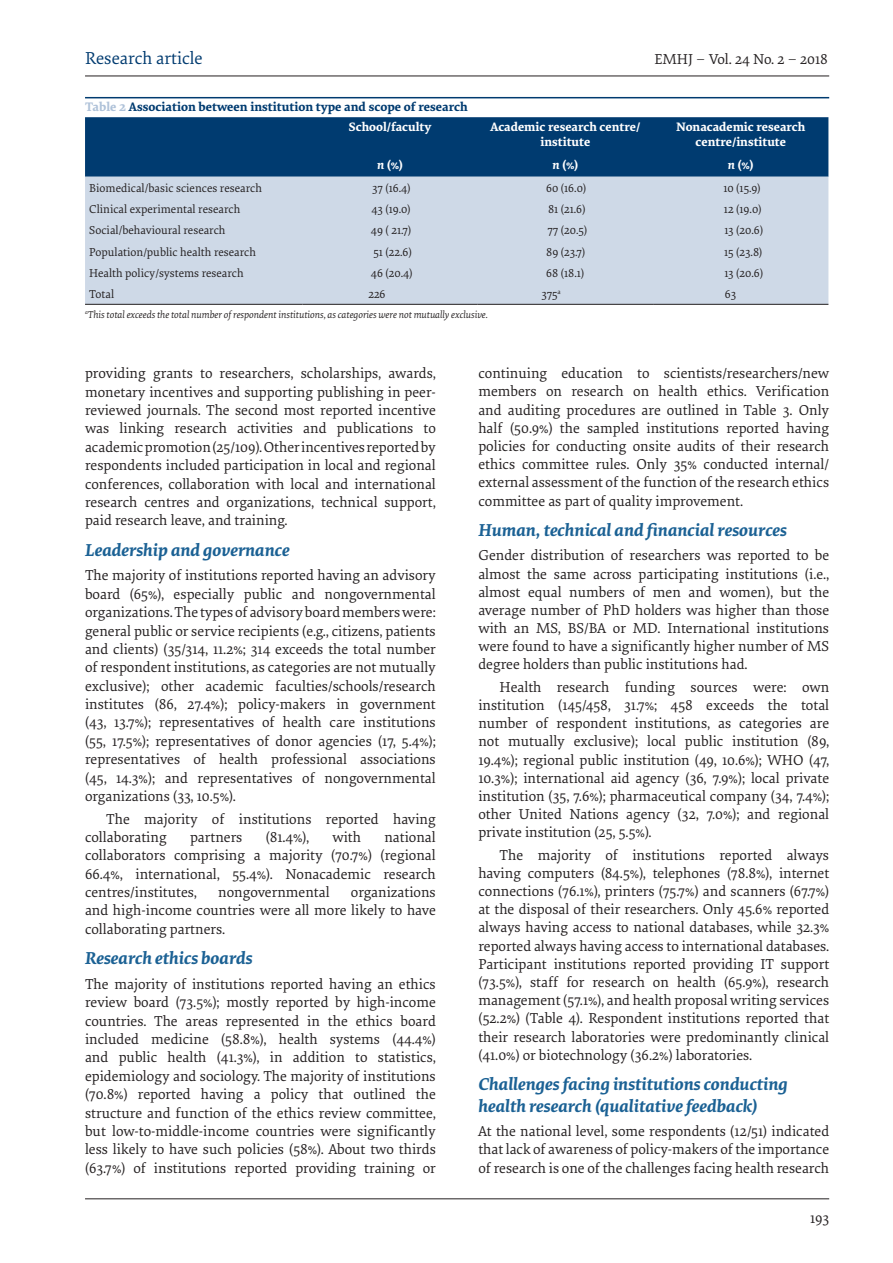
<style>
.page{position:relative;width:893px;height:1263px;background:#fff}
.page>*{position:absolute;margin:0;border:0;box-sizing:border-box;transform-origin:0 0}
.t1{font:italic 700 18px/21.8px "Elena";color:#1b6194}
.t2{font:18px "Elena";color:#003b70}
.Body_1{font:15px/18.3px "Elena";color:#231f20;text-align:justify}
.Body{font:15px/18.1px "Elena";color:#231f20;text-align:justify}
.tabletit{font:700 12.9px "Elena";color:#003b70}
.tabletxt1{font:700 12.75px/15px "Elena";color:#fff;text-align:center}
.tabletxt{font:12px "Elena";color:#231f20}
.Table_note{font:italic 10.5px "Elena";color:#231f20}
.s1{font-family:"Ropa Sans PTT";font-weight:300}
.s2{color:#afc2d9}
.s3{font-style:italic}
</style>
<div class="page">
<hr style="left:85px;top:1198px;width:744px;height:1px;background:#231f20">
<hr style="left:85px;top:76px;width:744px;height:1px;background:#231f20">
<hr style="left:85px;top:97px;width:744px;height:1px;background:#003b70">
<div style="left:85px;top:117px;width:743px;height:60px;background:#003b70"></div>
<div style="left:85px;top:177px;width:743px;height:127px;background:#ced9e7"></div>
<hr style="left:85px;top:304px;width:217px;height:1px;background:#231f20">
<hr style="left:302px;top:304px;width:176px;height:1px;background:#231f20">
<hr style="left:478px;top:304px;width:175px;height:1px;background:#231f20">
<hr style="left:653px;top:304px;width:175px;height:1px;background:#231f20">
<p class="t2" style="left:85px;top:46px;width:119px">Research article</p>
<p class="Body_1" style="left:654px;top:49px;width:175px">EMHJ <span class="s1">–</span> Vol. 24 No. 2 <span class="s1">–</span> 2018</p>
<p class="tabletit" style="left:85px;top:97px;width:384px"><span class="s2">Table 2</span> Association between institution type and scope of research</p>
<p class="tabletxt1" style="left:349px;top:118px;width:84px">School/faculty</p>
<p class="tabletxt1" style="left:490px;top:118px;width:152px">Academic research centre/ institute</p>
<p class="tabletxt1" style="left:676px;top:118px;width:131px">Nonacademic research centre/institute</p>
<p class="tabletxt1" style="left:377px;top:157px;width:28px"><span class="s3">n</span> (%)</p>
<p class="tabletxt1" style="left:552px;top:157px;width:28px"><span class="s3">n</span> (%)</p>
<p class="tabletxt1" style="left:728px;top:157px;width:28px"><span class="s3">n</span> (%)</p>
<p class="tabletxt" style="left:89px;top:180px;width:174px">Biomedical/basic sciences research</p>
<p class="tabletxt" style="left:372px;top:180px;width:40px">37 (16.4)</p>
<p class="tabletxt" style="left:546px;top:180px;width:42px">60 (16.0)</p>
<p class="tabletxt" style="left:723px;top:180px;width:39px">10 (15.9)</p>
<p class="tabletxt" style="left:89px;top:201px;width:153px">Clinical experimental research</p>
<p class="tabletxt" style="left:371px;top:201px;width:41px">43 (19.0)</p>
<p class="tabletxt" style="left:548px;top:201px;width:39px">81 (21.6)</p>
<p class="tabletxt" style="left:724px;top:201px;width:39px">12 (19.0)</p>
<p class="tabletxt" style="left:89px;top:222px;width:138px">Social/behavioural research</p>
<p class="tabletxt" style="left:371px;top:222px;width:42px">49 ( 21.7)</p>
<p class="tabletxt" style="left:547px;top:222px;width:41px">77 (20.5)</p>
<p class="tabletxt" style="left:724px;top:222px;width:40px">13 (20.6)</p>
<p class="tabletxt" style="left:89px;top:243px;width:168px">Population/public health research</p>
<p class="tabletxt" style="left:373px;top:243px;width:40px">51 (22.6)</p>
<p class="tabletxt" style="left:546px;top:243px;width:41px">89 (23.7)</p>
<p class="tabletxt" style="left:724px;top:243px;width:40px">15 (23.8)</p>
<p class="tabletxt" style="left:89px;top:265px;width:156px">Health policy/systems research</p>
<p class="tabletxt" style="left:371px;top:265px;width:43px">46 (20.4)</p>
<p class="tabletxt" style="left:546px;top:265px;width:39px">68 (18.1)</p>
<p class="tabletxt" style="left:724px;top:265px;width:40px">13 (20.6)</p>
<p class="tabletxt" style="left:89px;top:286px;width:26px">Total</p>
<p class="tabletxt" style="left:368px;top:286px;width:19px">226</p>
<p class="tabletxt" style="left:541px;top:286px;width:21px">375<sup>a</sup></p>
<p class="tabletxt" style="left:725px;top:286px;width:13px">63</p>
<p class="Table_note" style="left:85px;top:307px;width:404px"><sup>a</sup>This total exceeds the total number of respondent institutions, as categories were not mutually exclusive.</p>
<p class="Body_1" style="left:85px;top:364px;width:352px">providing grants to researchers, scholarships, awards, monetary incentives and supporting publishing in peer&shy;reviewed journals. The second most reported incentive was linking research activities and publications to academic promotion (25/109). Other incentives reported by respondents included participation in local and regional conferences, collaboration with local and international research centres and organizations, technical support, paid research leave, and training.</p>
<h2 class="t1" style="left:85px;top:538px;width:206px">Leadership and governance</h2>
<p class="Body_1" style="left:85px;top:566px;width:352px">The majority of institutions reported having an advisory board (65%), especially public and nongovernmental organizations. The types of advisory board members were: general public or service recipients (e.g., citizens, patients and clients) (35/314, 11.2%; 314 exceeds the total number of respondent institutions, as categories are not mutually exclusive); other academic faculties/schools/research institutes (86, 27.4%); policy-makers in government (43, 13.7%); representatives of health care institutions (55, 17.5%); representatives of donor agencies (17, 5.4%); representatives of health professional associations (45, 14.3%); and representatives of nongovernmental organizations (33, 10.5%).</p>
<p class="Body" style="left:85px;top:809px;width:352px;text-indent:21px">The majority of institutions reported having collaborating</p>
<p class="Body" style="left:85px;top:827px;width:352px;text-indent:299px">national collaborators comprising a majority (70.7%) (regional 66.4%, international, 55.4%). Nonacademic research centres/institutes,</p>
<p class="Body" style="left:190px;top:827px;width:54px">partners</p>
<p class="Body" style="left:266px;top:827px;width:45px">(81.4%),</p>
<p class="Body" style="left:332px;top:827px;width:30px">with</p>
<p class="Body" style="left:218px;top:882px;width:113px">nongovernmental</p>
<p class="Body" style="left:85px;top:882px;width:352px;text-indent:266px">organizations and high-income countries were all more likely to have collaborating partners.</p>
<h2 class="t1" style="left:85px;top:946px;width:169px">Research ethics boards</h2>
<p class="Body_1" style="left:85px;top:974px;width:352px">The majority of institutions reported having an ethics review board (73.5%); mostly reported by high-income countries. The areas represented in the ethics board included medicine (58.8%), health systems (44.4%) and public health (41.3%), in addition to statistics, epidemiology and sociology. The majority of institutions (70.8%) reported having a policy that outlined the structure and function of the ethics review committee, but low-to-middle-income countries were significantly less likely to have such policies (58%). About two thirds (63.7%) of institutions reported providing training or</p>
<p class="Body_1" style="left:478px;top:364px;width:352px">continuing education to scientists/researchers/new members on research on health ethics. Verification and auditing procedures are outlined in Table 3. Only half (50.9%) the sampled institutions reported having policies for conducting onsite audits of their research ethics committee rules. Only 35% conducted internal/ external assessment of the function of the research ethics committee as part of quality improvement.</p>
<h2 class="t1" style="left:478px;top:518px;width:310px">Human, technical and financial resources</h2>
<p class="Body_1" style="left:478px;top:546px;width:352px">Gender distribution of researchers was reported to be almost the same across participating institutions (i.e., almost equal numbers of men and women), but the average number of PhD holders was higher than those with an MS, BS/BA or MD. International institutions were found to have a significantly higher number of MS degree holders than public institutions had.</p>
<p class="Body" style="left:478px;top:677px;width:352px;text-indent:21px">Health research funding sources were: own institution (145/458, 31.7%; 458 exceeds the total number of respondent institutions, as categories are not mutually exclusive); local public institution (89, 19.4%); regional public institution (49, 10.6%); WHO (47, 10.3%); international aid agency (36, 7.9%); local private institution (35, 7.6%); pharmaceutical company (34, 7.4%); other United Nations agency (32, 7.0%); and regional private institution (25, 5.5%).</p>
<p class="Body" style="left:478px;top:845px;width:352px;text-indent:21px">The majority of institutions reported always having computers (84.5%), telephones (78.8%), internet connections (76.1%), printers (75.7%) and scanners (67.7%) at the disposal of their researchers. Only 45.6% reported always having access to national databases, while 32.3% reported always having access to international databases.<br>Participant institutions reported providing IT support (73.5%), staff for research on health (65.9%), research management (57.1%), and health proposal writing services (52.2%) (Table 4). Respondent institutions reported that their research laboratories were predominantly clinical (41.0%) or biotechnology (36.2%) laboratories.</p>
<h2 class="t1" style="left:478px;top:1072px;width:311px">Challenges facing institutions conducting health research (qualitative feedback)</h2>
<p class="Body_1" style="left:478px;top:1122px;width:352px">At the national level, some respondents (12/51) indicated that lack of awareness of policy-makers of the importance of research is one of the challenges facing health research</p>
<p class="Body_1" style="left:810px;top:1209px;width:21px">193</p>
</div>
